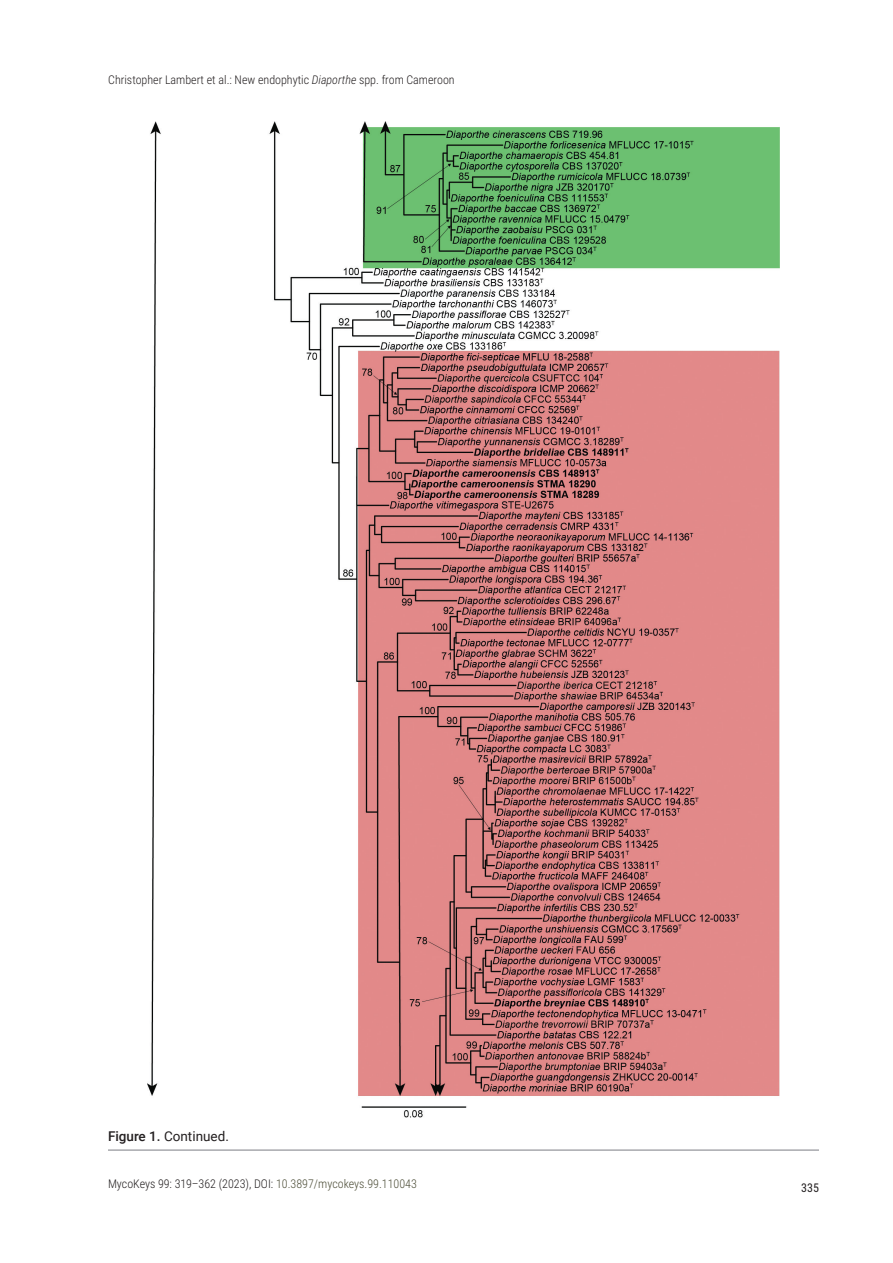
<style>
.page{position:relative;width:893px;height:1263px;background:#fff}
.page>*{position:absolute;margin:0;border:0;box-sizing:border-box;transform-origin:0 0}
.t1{font:13.5px "Roboto";color:#231f20}
.t2{font:300 12px "Roboto Condensed";color:#231f20}
.t3{font:12px "Roboto Condensed";color:#231f20}
.s1{font-style:italic}
.s2{font-weight:500}
.s3{color:#4c4d37}
</style>
<div class="page">
<img style="left:147px;top:122px;width:633px;height:996px">
<hr style="left:108px;top:1149px;width:711px;height:2px;background:#a8a9ad">
<p class="t2" style="left:108px;top:71px;width:348px">Christopher Lambert et al.: New endophytic <span class="s1">Diaporthe</span> spp. from Cameroon</p>
<p class="t1" style="left:108px;top:1126px;width:122px"><span class="s2">Figure 1.</span> Continued.</p>
<p class="t2" style="left:108px;top:1175px;width:310px">MycoKeys 99: 319–362 (2023), DOI: <span class="s3">10.3897/mycokeys.99.110043</span></p>
<p class="t3" style="left:801px;top:1179px;width:19px">335</p>
</div>
